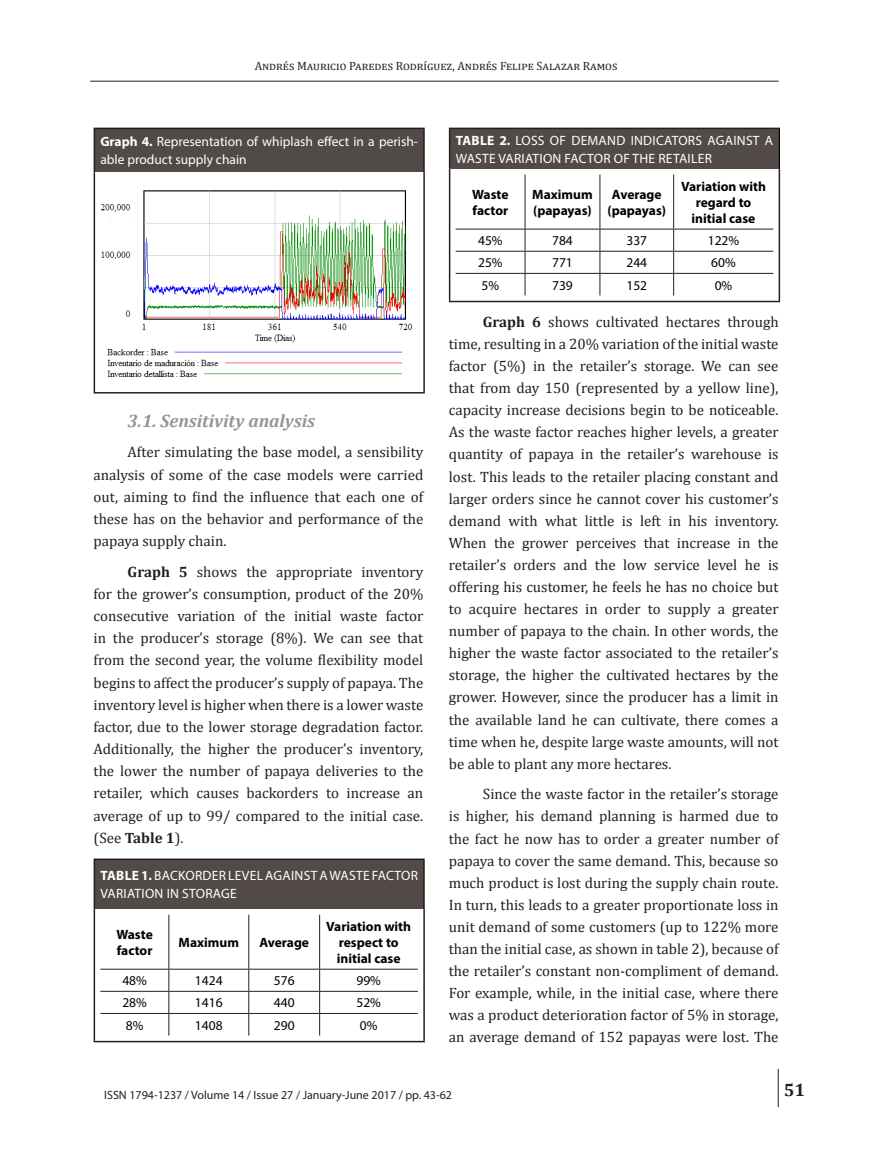
<style>
.page{position:relative;width:885px;height:1170px;background:#fff}
.page>*{position:absolute;margin:0;border:0;box-sizing:border-box;transform-origin:0 0}
.t1{font:italic 700 18px "Cambria";color:#939598}
.t2{font:700 18px "Cambria";color:#231f20}
.t3{font:15px/22px "Cambria";color:#231f20;text-align:justify}
.t4{font:13.5px/18px "Myriad Pro";letter-spacing:.015em;color:#fff}
.t5{font:700 13.5px/16.2px "Myriad Pro";color:#000}
.t6{font:13.5px "Myriad Pro";color:#000}
.t7{font:12px "Myriad Pro";color:#231f20}
.t8{font:12px "Cambria";color:#231f20}
.s1{font-weight:700}
</style>
<div class="page">
<hr style="left:90px;top:81px;width:688px;height:1px;background:#231f20">
<hr style="left:777px;top:1068px;width:1px;height:39px;background:#231f20">
<div style="left:94px;top:128px;width:330px;height:44px;background:#524a47"></div>
<hr style="left:94px;top:172px;width:1px;height:220px;background:#231f20">
<hr style="left:423px;top:172px;width:2px;height:220px;background:#231f20">
<hr style="left:94px;top:392px;width:331px;height:1px;background:#231f20">
<hr style="left:94px;top:129px;width:1px;height:43px;background:#231f20">
<hr style="left:94px;top:128px;width:330px;height:1px;background:#231f20">
<hr style="left:423px;top:129px;width:1px;height:43px;background:#000">
<img style="left:100px;top:190px;width:313px;height:187px">
<div style="left:94px;top:859px;width:330px;height:49px;background:#524a47"></div>
<hr style="left:94px;top:908px;width:1px;height:132px;background:#231f20">
<hr style="left:423px;top:908px;width:2px;height:132px;background:#231f20">
<hr style="left:94px;top:1040px;width:331px;height:2px;background:#231f20">
<hr style="left:94px;top:860px;width:1px;height:48px;background:#231f20">
<hr style="left:94px;top:858px;width:330px;height:2px;background:#231f20">
<hr style="left:423px;top:860px;width:1px;height:48px;background:#000">
<hr style="left:168px;top:914px;width:1px;height:54px;background:#231f20">
<hr style="left:248px;top:914px;width:1px;height:54px;background:#231f20">
<hr style="left:319px;top:914px;width:1px;height:54px;background:#231f20">
<hr style="left:100px;top:968px;width:69px;height:1px;background:#231f20">
<hr style="left:169px;top:968px;width:80px;height:1px;background:#231f20">
<hr style="left:249px;top:968px;width:70px;height:1px;background:#231f20">
<hr style="left:319px;top:968px;width:99px;height:1px;background:#231f20">
<hr style="left:100px;top:990px;width:69px;height:1px;background:#231f20">
<hr style="left:169px;top:990px;width:80px;height:1px;background:#231f20">
<hr style="left:249px;top:990px;width:70px;height:1px;background:#231f20">
<hr style="left:319px;top:990px;width:99px;height:1px;background:#231f20">
<hr style="left:100px;top:1012px;width:69px;height:1px;background:#231f20">
<hr style="left:169px;top:1012px;width:80px;height:1px;background:#231f20">
<svg style="left:168px;top:969px;width:1px;height:66px"></svg>
<hr style="left:249px;top:1012px;width:70px;height:1px;background:#231f20">
<svg style="left:248px;top:969px;width:1px;height:66px"></svg>
<hr style="left:319px;top:1012px;width:99px;height:1px;background:#231f20">
<svg style="left:319px;top:969px;width:1px;height:66px"></svg>
<div style="left:449px;top:128px;width:330px;height:40px;background:#524a47"></div>
<hr style="left:449px;top:168px;width:1px;height:133px;background:#231f20">
<hr style="left:778px;top:168px;width:2px;height:133px;background:#231f20">
<hr style="left:449px;top:301px;width:331px;height:1px;background:#231f20">
<hr style="left:449px;top:129px;width:1px;height:39px;background:#231f20">
<hr style="left:449px;top:128px;width:330px;height:1px;background:#231f20">
<hr style="left:778px;top:129px;width:1px;height:39px;background:#000">
<hr style="left:455px;top:229px;width:70px;height:1px;background:#231f20">
<hr style="left:525px;top:229px;width:75px;height:1px;background:#231f20">
<hr style="left:600px;top:229px;width:73px;height:1px;background:#231f20">
<hr style="left:673px;top:229px;width:100px;height:1px;background:#231f20">
<hr style="left:455px;top:251px;width:70px;height:1px;background:#231f20">
<hr style="left:525px;top:251px;width:75px;height:1px;background:#231f20">
<hr style="left:600px;top:251px;width:73px;height:1px;background:#231f20">
<hr style="left:673px;top:251px;width:100px;height:1px;background:#231f20">
<hr style="left:455px;top:273px;width:70px;height:1px;background:#231f20">
<hr style="left:525px;top:273px;width:75px;height:1px;background:#231f20">
<hr style="left:600px;top:273px;width:73px;height:1px;background:#231f20">
<hr style="left:673px;top:273px;width:100px;height:1px;background:#231f20">
<hr style="left:524px;top:174px;width:1px;height:55px;background:#231f20">
<hr style="left:599px;top:174px;width:1px;height:55px;background:#231f20">
<hr style="left:673px;top:174px;width:1px;height:55px;background:#231f20">
<svg style="left:524px;top:229px;width:1px;height:66px"></svg>
<svg style="left:599px;top:229px;width:1px;height:66px"></svg>
<svg style="left:673px;top:229px;width:1px;height:66px"></svg>
<p class="t8" style="left:254px;top:59px;width:364px">Andrés Mauricio Paredes Rodríguez, Andrés Felipe Salazar Ramos</p>
<p class="t4" style="left:100px;top:133px;width:319px"><span class="s1">Graph 4.</span> Representation of whiplash effect in a perish&shy;able product supply chain</p>
<p class="t1" style="left:128px;top:408px;width:189px">3.1. Sensitivity analysis</p>
<p class="t3" style="left:94px;top:441px;width:331px;text-indent:34px">After simulating the base model, a sensibility analysis of some of the case models were carried out, aiming to find the influence that each one of these has on the behavior and performance of the papaya supply chain.</p>
<p class="t3" style="left:94px;top:560px;width:331px;text-indent:34px"><span class="s1">Graph 5</span> shows the appropriate inventory for the grower’s consumption, product of the 20% consecutive variation of the initial waste factor in the producer’s storage (8%). We can see that from the second year, the volume flexibility model begins to affect the producer’s supply of papaya. The inventory level is higher when there is a lower waste factor, due to the lower storage degradation factor.<br>Additionally, the higher the producer’s inventory, the lower the number of papaya deliveries to the retailer, which causes backorders to increase an average of up to 99/ compared to the initial case. (See <span class="s1">Table 1</span>).</p>
<p class="t4" style="left:100px;top:866px;width:319px"><span class="s1">TABLE 1.</span> BACKORDER LEVEL AGAINST A WASTE FACTOR<br>VARIATION IN STORAGE</p>
<p class="t5" style="left:116px;top:925px;width:38px">Waste factor</p>
<p class="t5" style="left:179px;top:933px;width:62px">Maximum</p>
<p class="t5" style="left:259px;top:933px;width:51px">Average</p>
<p class="t5" style="left:326px;top:917px;width:86px;text-align:center">Variation with respect to initial case</p>
<p class="t6" style="left:122px;top:972px;width:26px">48%</p>
<p class="t6" style="left:195px;top:972px;width:29px">1424</p>
<p class="t6" style="left:274px;top:972px;width:22px">576</p>
<p class="t6" style="left:356px;top:972px;width:26px">99%</p>
<p class="t6" style="left:122px;top:994px;width:26px">28%</p>
<p class="t6" style="left:195px;top:994px;width:29px">1416</p>
<p class="t6" style="left:274px;top:994px;width:22px">440</p>
<p class="t6" style="left:356px;top:994px;width:26px">52%</p>
<p class="t6" style="left:126px;top:1016px;width:19px">8%</p>
<p class="t6" style="left:195px;top:1016px;width:29px">1408</p>
<p class="t6" style="left:274px;top:1016px;width:22px">290</p>
<p class="t6" style="left:360px;top:1016px;width:19px">0%</p>
<p class="t4" style="left:455px;top:131px;width:319px"><span class="s1">TABLE 2.</span> LOSS OF DEMAND INDICATORS AGAINST A<br>WASTE VARIATION FACTOR OF THE RETAILER</p>
<p class="t5" style="left:472px;top:186px;width:38px">Waste factor</p>
<p class="t5" style="left:532px;top:186px;width:62px">Maximum (papayas)</p>
<p class="t5" style="left:607px;top:186px;width:60px;text-align:center">Average (papayas)</p>
<p class="t5" style="left:681px;top:177px;width:86px;text-align:center">Variation with regard to initial case</p>
<p class="t6" style="left:478px;top:232px;width:26px">45%</p>
<p class="t6" style="left:552px;top:232px;width:22px">784</p>
<p class="t6" style="left:626px;top:232px;width:22px">337</p>
<p class="t6" style="left:707px;top:232px;width:33px">122%</p>
<p class="t6" style="left:478px;top:254px;width:26px">25%</p>
<p class="t6" style="left:552px;top:254px;width:22px">771</p>
<p class="t6" style="left:626px;top:254px;width:22px">244</p>
<p class="t6" style="left:711px;top:254px;width:26px">60%</p>
<p class="t6" style="left:481px;top:276px;width:19px">5%</p>
<p class="t6" style="left:552px;top:276px;width:22px">739</p>
<p class="t6" style="left:626px;top:276px;width:22px">152</p>
<p class="t6" style="left:714px;top:276px;width:19px">0%</p>
<p class="t3" style="left:449px;top:310px;width:331px;text-indent:34px"><span class="s1">Graph 6</span> shows cultivated hectares through time, resulting in a 20% variation of the initial waste factor (5%) in the retailer’s storage. We can see that from day 150 (represented by a yellow line), capacity increase decisions begin to be noticeable.<br>As the waste factor reaches higher levels, a greater quantity of papaya in the retailer’s warehouse is lost. This leads to the retailer placing constant and larger orders since he cannot cover his customer’s demand with what little is left in his inventory.<br>When the grower perceives that increase in the retailer’s orders and the low service level he is offering his customer, he feels he has no choice but to acquire hectares in order to supply a greater number of papaya to the chain. In other words, the higher the waste factor associated to the retailer’s storage, the higher the cultivated hectares by the grower. However, since the producer has a limit in the available land he can cultivate, there comes a time when he, despite large waste amounts, will not be able to plant any more hectares.</p>
<p class="t3" style="left:449px;top:783px;width:331px;text-indent:34px">Since the waste factor in the retailer’s storage is higher, his demand planning is harmed due to the fact he now has to order a greater number of papaya to cover the same demand. This, because so much product is lost during the supply chain route.<br>In turn, this leads to a greater proportionate loss in unit demand of some customers (up to 122% more than the initial case, as shown in table 2), because of the retailer’s constant non-compliment of demand.<br>For example, while, in the initial case, where there was a product deterioration factor of 5% in storage, an average demand of 152 papayas were lost. The</p>
<p class="t7" style="left:104px;top:1087px;width:349px">ISSN 1794-1237 / Volume 14 / Issue 27 / January-June 2017 / pp. 43-62</p>
<p class="t2" style="left:783px;top:1076px;width:23px">51</p>
</div>
